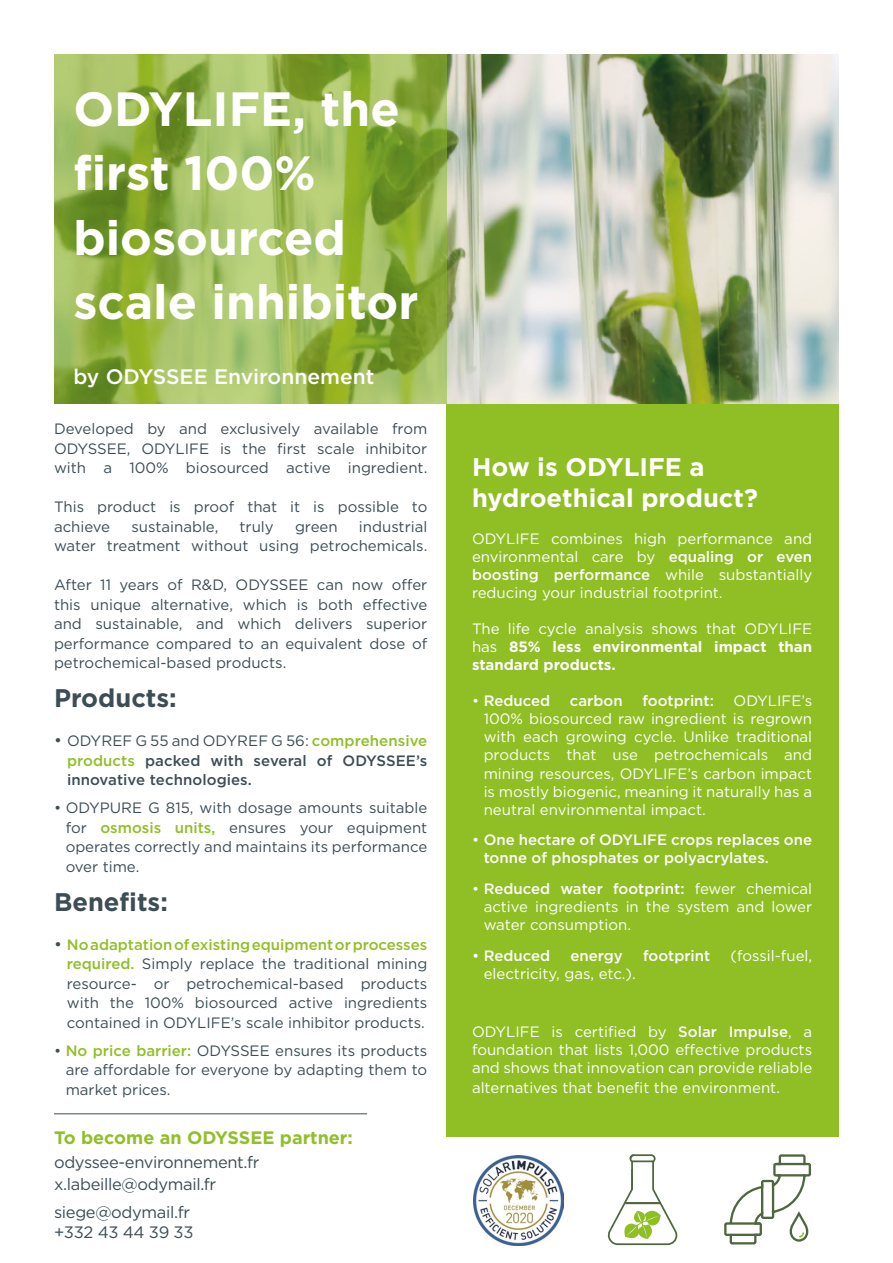
<style>
.page{position:relative;width:893px;height:1263px;background:#fff}
.page>*{position:absolute;margin:0;border:0;box-sizing:border-box;transform-origin:0 0}
.t1{font:700 48px/64.5px "Gotham";color:#fff}
.t2{font:700 25.5px/30.6px "Gotham";color:#fff}
.t3{font:700 25.5px "Gotham";color:#3d4d55}
.t4{font:500 21px "Gotham";color:#fff}
.t5{font:700 18px "Gotham";color:#8fc029}
.t6{font:16.5px/21.6px "Gotham";letter-spacing:-.02em;color:#3d4d55}
.t7{font:15px/19.5px "Gotham";color:#3d4d55;text-align:justify}
.t8{font:15px/18px "Gotham";color:#fff;text-align:justify}
.t9{font:500 15px/18px "Gotham";color:#fff}
.t10{font:500 15px/19.5px "Gotham";letter-spacing:.005em;color:#3d4d55;text-align:justify}
.t11{font:700 15px/18px "Gotham";color:#fff;text-align:justify}
.s1{font-weight:400;font-size:16.5px}
.s2{font-weight:400}
.s3{color:#8fbf24}
.s4{font-weight:500;color:#8fbf24}
.s5{font-size:16.5px}
.s6{font-weight:500}
</style>
<div class="page">
<img style="left:446px;top:54px;width:393px;height:350px">
<svg style="left:54px;top:54px;width:392px;height:350px;background:#97b54f"></svg>
<div style="left:446px;top:404px;width:393px;height:733px;background:#8fbf25"></div>
<img style="left:473px;top:1155px;width:90px;height:90px">
<svg style="left:607px;top:1154px;width:71px;height:91px"></svg>
<svg style="left:724px;top:1154px;width:87px;height:91px"></svg>
<hr style="left:54px;top:1113px;width:313px;height:1px;background:#3d4d55">
<h1 class="t1" style="left:73px;top:76px;width:347px">ODYLIFE, the first 100% biosourced scale inhibitor</h1>
<h3 class="t4" style="left:73px;top:362px;width:302px">by ODYSSEE Environnement</h3>
<p class="t7" style="left:54px;top:419px;width:375px">Developed by and exclusively available from ODYSSEE, ODYLIFE is the first scale inhibitor with a 100% biosourced active ingredient.</p>
<p class="t7" style="left:54px;top:497px;width:375px">This product is proof that it is possible to achieve</p>
<p class="t7" style="left:54px;top:516px;width:375px;text-align:right">industrial<br>water treatment without using petrochemicals.</p>
<p class="t7" style="left:54px;top:575px;width:375px">After 11 years of R&amp;D, ODYSSEE can now offer this unique alternative, which is both effective and sustainable, and which delivers superior performance compared to an equivalent dose of petrochemical-based products.</p>
<h2 class="t3" style="left:54px;top:681px;width:124px">Products:</h2>
<p class="t10" style="left:67px;top:731px;width:362px;text-indent:-13px"><span class="s1">•</span> <span class="s2">ODYREF G 55 and ODYREF G 56:</span> <span class="s3">comprehensive products</span> packed with several of ODYSSEE’s innovative technologies.</p>
<p class="t7" style="left:66px;top:798px;width:363px;text-indent:-12px">• ODYPURE G 815, with dosage amounts suitable for <span class="s4">osmosis units,</span> ensures your equipment operates correctly and maintains its performance over time.</p>
<h2 class="t3" style="left:54px;top:885px;width:115px">Benefits:</h2>
<p class="t7" style="left:67px;top:934px;width:362px;text-indent:-13px"><span class="s5">•</span> <span class="s4">No adaptation of existing equipment or processes required.</span> Simply replace the traditional mining resource- or petrochemical-based products with the 100% biosourced active ingredients contained in ODYLIFE’s scale inhibitor products.</p>
<p class="t7" style="left:66px;top:1040px;width:363px;text-indent:-12px">• <span class="s4">No price barrier:</span> ODYSSEE ensures its products are affordable for everyone by adapting them to market prices.</p>
<p class="t7" style="left:131px;top:516px;width:88px">sustainable,</p>
<p class="t7" style="left:240px;top:516px;width:36px">truly</p>
<p class="t7" style="left:295px;top:516px;width:44px">green</p>
<p class="t5" style="left:54px;top:1125px;width:300px">To become an ODYSSEE partner:</p>
<p class="t6" style="left:54px;top:1151px;width:207px">odyssee-environnement.fr x.labeille@odymail.fr</p>
<p class="t6" style="left:54px;top:1202px;width:141px;line-height:19.8px">siege@odymail.fr +332 43 44 39 33</p>
<h2 class="t2" style="left:472px;top:452px;width:287px">How is ODYLIFE a hydroethical product?</h2>
<p class="t8" style="left:472px;top:530px;width:342px">ODYLIFE combines high performance and environmental care by <span class="s6">equaling or even boosting performance</span> while substantially reducing your industrial footprint.</p>
<p class="t11" style="left:472px;top:620px;width:342px"><span class="s2">The life cycle analysis shows that ODYLIFE has</span> 85% less environmental impact than standard products.</p>
<p class="t9" style="left:472px;top:692px;width:80px"><span class="s2">•</span> Reduced</p>
<p class="t9" style="left:570px;top:692px;width:54px">carbon</p>
<p class="t9" style="left:642px;top:692px;width:73px">footprint:</p>
<p class="t8" style="left:484px;top:692px;width:330px;text-indent:250px">ODYLIFE’s 100% biosourced raw ingredient is regrown with each growing cycle. Unlike traditional products that use petrochemicals and mining resources, ODYLIFE’s carbon impact is mostly biogenic, meaning it naturally has a neutral environmental impact.</p>
<p class="t9" style="left:484px;top:831px;width:330px;text-indent:-12px"><span class="s2">•</span> One hectare of ODYLIFE crops replaces one tonne of phosphates or polyacrylates.</p>
<p class="t8" style="left:484px;top:879px;width:330px;text-indent:-12px">• <span class="s6">Reduced water footprint:</span> fewer chemical active ingredients in the system and lower water consumption.</p>
<p class="t9" style="left:472px;top:946px;width:80px"><span class="s2">•</span> Reduced</p>
<p class="t9" style="left:570px;top:946px;width:54px">energy</p>
<p class="t9" style="left:643px;top:946px;width:69px">footprint</p>
<p class="t8" style="left:731px;top:946px;width:83px">(fossil-fuel,</p>
<p class="t8" style="left:484px;top:964px;width:154px">electricity, gas, etc.).</p>
<p class="t8" style="left:472px;top:1022px;width:342px">ODYLIFE is certified by <span class="s6">Solar Impulse</span>, a foundation that lists 1,000 effective products and shows that innovation can provide reliable</p>
<p class="t8" style="left:472px;top:1078px;width:309px">alternatives that benefit the environment.</p>
</div>
